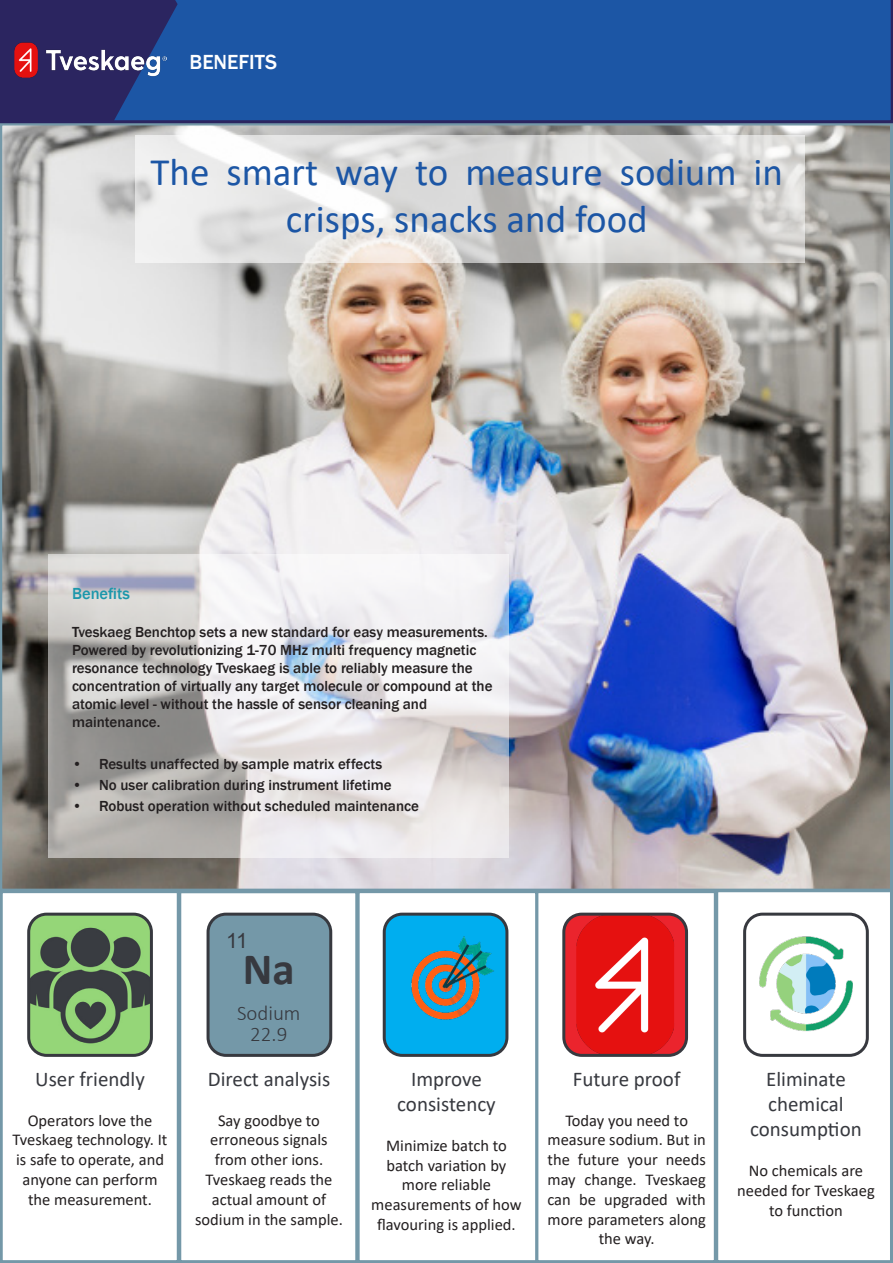
<style>
.page{position:relative;width:893px;height:1263px;background:#fff}
.page>*{position:absolute;margin:0;border:0;box-sizing:border-box;transform-origin:0 0}
.blue_title{font:700 45px "Calibri";color:#37393f}
.t1{font:39px/46.8px "Calibri";color:#1c56a5;text-align:center}
.t2{font:21px "Calibri";color:#37393f}
.blue_title-2{font:300 21px "Calibri";color:#37393f}
.t3{font:500 21px "Franklin Gothic";color:#fff}
.blue_title-3{font:21px "Arial";color:#37393f}
.t4{font:16.5px/19.8px "Calibri";color:#231f20;text-align:center}
.blue_title-4{font:500 16.5px "Franklin Gothic";color:#1c97ab}
.t5{font:500 15px/18px "Franklin Gothic";color:#231f20}
</style>
<div class="page">
<img style="left:0;top:123px;width:893px;height:767px">
<div style="left:0;top:890px;width:180px;height:373px;border:3px solid #7498a8"></div>
<div style="left:178px;top:890px;width:180px;height:373px;border:3px solid #7498a8"></div>
<div style="left:535px;top:890px;width:182px;height:373px;border:3px solid #7498a8"></div>
<div style="left:208px;top:914px;width:123px;height:141px;background:#7498a8;border-radius:18px"></div>
<div style="left:207px;top:913px;width:125px;height:144px;border:3px solid #37393f;border-radius:18px"></div>
<div style="left:0;top:0;width:893px;height:123px;background:#1c56a5"></div>
<svg style="left:0;top:0;width:178px;height:122px;background:#282e6c"></svg>
<img style="left:14px;top:43px;width:152px;height:34px">
<svg style="left:48px;top:554px;width:460px;height:303px"></svg>
<div style="left:357px;top:890px;width:181px;height:373px;border:3px solid #7498a8"></div>
<div style="left:715px;top:889px;width:178px;height:374px;border:3px solid #7498a8"></div>
<svg style="left:135px;top:136px;width:669px;height:127px"></svg>
<div style="left:564px;top:914px;width:122px;height:141px;background:#eb242d;border-radius:18px"></div>
<img style="left:576px;top:917px;width:98px;height:136px">
<div style="left:562px;top:913px;width:126px;height:144px;border:3px solid #37393f;border-radius:18px"></div>
<img style="left:31px;top:914px;width:118px;height:139px">
<div style="left:27px;top:913px;width:126px;height:144px;border:3px solid #37393f;border-radius:18px"></div>
<div style="left:384px;top:914px;width:123px;height:141px;background:#00aeef;border-radius:18px"></div>
<img style="left:384px;top:923px;width:123px;height:123px">
<div style="left:383px;top:913px;width:125px;height:144px;border:3px solid #37393f;border-radius:18px"></div>
<div style="left:743px;top:913px;width:126px;height:144px;border:3px solid #37393f;border-radius:18px"></div>
<img style="left:759px;top:936px;width:94px;height:95px">
<p class="t3" style="left:190px;top:49px;width:89px">BENEFITS</p>
<p class="t1" style="left:151px;top:148px;width:634px">The smart way to measure sodium in crisps, snacks and food</p>
<p class="blue_title-4" style="left:72px;top:584px;width:59px">Benefits</p>
<p class="t5" style="left:72px;top:623px;width:422px">Tveskaeg Benchtop sets a new standard for easy measurements.<br>Powered by revolutionizing 1-70 MHz multi frequency magnetic resonance technology Tveskaeg is able to reliably measure the concentration of virtually any target molecule or compound at the atomic level - without the hassle of sensor cleaning and</p>
<p class="t5" style="left:72px;top:713px;width:90px">maintenance.</p>
<p class="t5" style="left:72px;top:755px;width:312px">• Results unaffected by sample matrix effects</p>
<p class="t5" style="left:72px;top:776px;width:321px">• No user calibration during instrument lifetime</p>
<p class="t5" style="left:72px;top:797px;width:348px">• Robust operation without scheduled maintenance</p>
<p class="blue_title-3" style="left:226px;top:926px;width:23px">11</p>
<p class="t2" style="left:35px;top:1064px;width:111px">User friendly</p>
<p class="t4" style="left:13px;top:1110px;width:156px">Operators love the<br>Tveskaeg technology. It is safe to operate, and anyone can perform the measurement.</p>
<p class="blue_title" style="left:243px;top:938px;width:53px">Na</p>
<p class="blue_title-2" style="left:237px;top:1000px;width:65px">Sodium</p>
<p class="blue_title-2" style="left:250px;top:1021px;width:39px">22.9</p>
<p class="t2" style="left:208px;top:1064px;width:124px">Direct analysis</p>
<p class="t4" style="left:218px;top:1110px;width:103px">Say goodbye to</p>
<p class="t4" style="left:210px;top:1130px;width:119px">erroneous signals</p>
<p class="t4" style="left:215px;top:1149px;width:110px">from other ions.</p>
<p class="t4" style="left:206px;top:1169px;width:128px">Tveskaeg reads the</p>
<p class="t4" style="left:212px;top:1189px;width:116px">actual amount of</p>
<p class="t4" style="left:195px;top:1209px;width:149px">sodium in the sample.</p>
<p class="t2" style="left:411px;top:1064px;width:72px">Improve</p>
<p class="t2" style="left:397px;top:1090px;width:100px">consistency</p>
<p class="t4" style="left:386px;top:1135px;width:122px">Minimize batch to batch variation by more reliable</p>
<p class="t4" style="left:371px;top:1194px;width:152px">measurements of how flavouring is applied.</p>
<p class="t2" style="left:573px;top:1064px;width:109px">Future proof</p>
<p class="t4" style="left:565px;top:1110px;width:124px">Today you need to</p>
<p class="t4" style="left:547px;top:1130px;width:160px">measure sodium. But in the future your needs may change. Tveskaeg can be upgraded with more parameters along the way.</p>
<p class="t2" style="left:766px;top:1064px;width:81px">Eliminate</p>
<p class="t2" style="left:768px;top:1090px;width:77px">chemical</p>
<p class="t2" style="left:750px;top:1115px;width:113px">consumption</p>
<p class="t4" style="left:749px;top:1160px;width:116px">No chemicals are</p>
<p class="t4" style="left:737px;top:1180px;width:139px">needed for Tveskaeg</p>
<p class="t4" style="left:769px;top:1200px;width:75px">to function</p>
</div>
